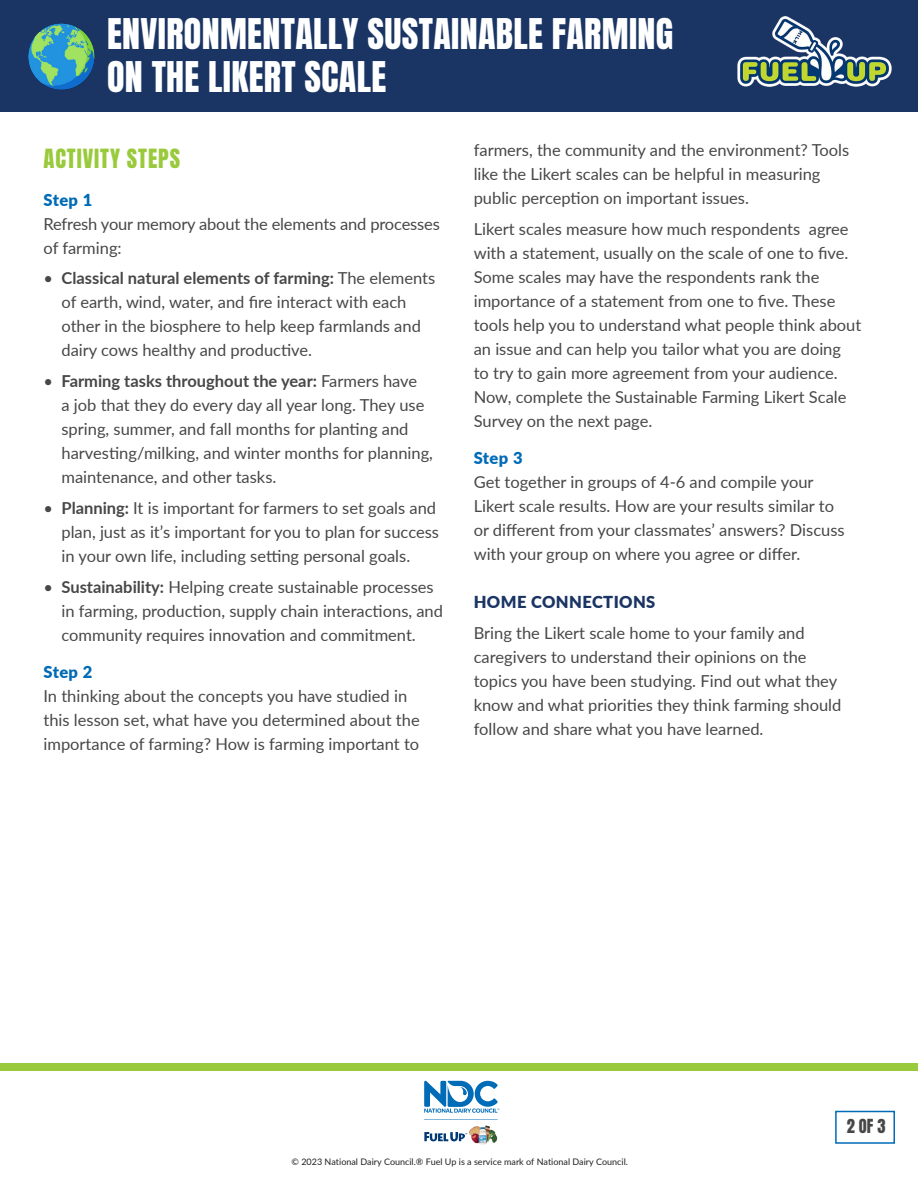
<style>
.page{position:relative;width:918px;height:1188px;background:#fff}
.page>*{position:absolute;margin:0;border:0;box-sizing:border-box;transform-origin:0 0}
.t1{font:36px/43.2px "Anton";letter-spacing:.01em;color:#fff}
.t2{font:22.5px "Anton";letter-spacing:.04em;color:#99ca3b}
.t3{font:16.5px/24px "Lato";color:#474747}
.t4{font:900 16.5px "Lato";letter-spacing:.02em;color:#006bb6}
.t5{font:900 16.5px "Lato";letter-spacing:.025em;color:#1a3564}
.t6{font:16.5px "Anton";color:#474747}
.t7{font:9px "Lato";color:#231f20}
.s1{font-weight:700}
</style>
<div class="page">
<div style="left:0;top:1063px;width:918px;height:8px;background:#99ca3b"></div>
<div style="left:835px;top:1111px;width:60px;height:33px;border:2px solid #006bb6"></div>
<div style="left:0;top:0;width:918px;height:111px;background:#1a3564"></div>
<img style="left:28px;top:23px;width:67px;height:67px">
<img style="left:737px;top:16px;width:155px;height:71px">
<img style="left:469px;top:1125px;width:28px;height:20px">
<svg style="left:424px;top:1132px;width:43px;height:9px"></svg>
<svg style="left:424px;top:1081px;width:75px;height:32px"></svg>
<svg style="left:424px;top:1119px;width:74px;height:1px"></svg>
<p class="t1" style="left:107px;top:15px;width:568px">ENVIRONMENTALLY SUSTAINABLE FARMING<br>ON THE LIKERT SCALE</p>
<p class="t2" style="left:44px;top:147px;width:138px">ACTIVITY STEPS</p>
<p class="t4" style="left:43px;top:187px;width:50px">Step 1</p>
<p class="t3" style="left:43px;top:211px;width:398px">Refresh your memory about the elements and processes of farming:</p>
<p class="t3" style="left:61px;top:266px;width:375px;text-indent:-18px">• <span class="s1">Classical natural elements of farming:</span> The elements of earth, wind, water, and fire interact with each other in the biosphere to help keep farmlands and dairy cows healthy and productive.</p>
<p class="t3" style="left:62px;top:368px;width:373px;text-indent:-18px">• <span class="s1">Farming tasks throughout the year:</span> Farmers have<br>a job that they do every day all year long. They use spring, summer, and fall months for planting and harvesting/milking, and winter months for planning, maintenance, and other tasks.</p>
<p class="t3" style="left:61px;top:495px;width:379px;text-indent:-18px">• <span class="s1">Planning:</span> It is important for farmers to set goals and plan, just as it’s important for you to plan for success in your own life, including setting personal goals.</p>
<p class="t3" style="left:61px;top:574px;width:383px;text-indent:-18px">• <span class="s1">Sustainability:</span> Helping create sustainable processes in farming, production, supply chain interactions, and community requires innovation and commitment.</p>
<p class="t4" style="left:43px;top:660px;width:50px">Step 2</p>
<p class="t3" style="left:43px;top:684px;width:378px">In thinking about the concepts you have studied in this lesson set, what have you determined about the importance of farming? How is farming important to</p>
<p class="t3" style="left:474px;top:137px;width:377px">farmers, the community and the environment? Tools like the Likert scales can be helpful in measuring public perception on important issues.</p>
<p class="t3" style="left:474px;top:216px;width:389px">Likert scales measure how much respondents agree with a statement, usually on the scale of one to five.<br>Some scales may have the respondents rank the importance of a statement from one to five. These tools help you to understand what people think about an issue and can help you tailor what you are doing<br>to try to gain more agreement from your audience.<br>Now, complete the Sustainable Farming Likert Scale Survey on the next page.</p>
<p class="t4" style="left:474px;top:446px;width:50px">Step 3</p>
<p class="t3" style="left:474px;top:470px;width:372px">Get together in groups of 4-6 and compile your Likert scale results. How are your results similar to or different from your classmates’ answers? Discuss with your group on where you agree or differ.</p>
<p class="t5" style="left:474px;top:590px;width:183px">HOME CONNECTIONS</p>
<p class="t3" style="left:474px;top:620px;width:369px">Bring the Likert scale home to your family and caregivers to understand their opinions on the topics you have been studying. Find out what they know and what priorities they think farming should follow and share what you have learned.</p>
<p class="t6" style="left:847px;top:1118px;width:40px">2 OF 3</p>
<p class="t7" style="left:292px;top:1156px;width:338px">© 2023 National Dairy Council.® Fuel Up is a service mark of National Dairy Council.</p>
</div>
